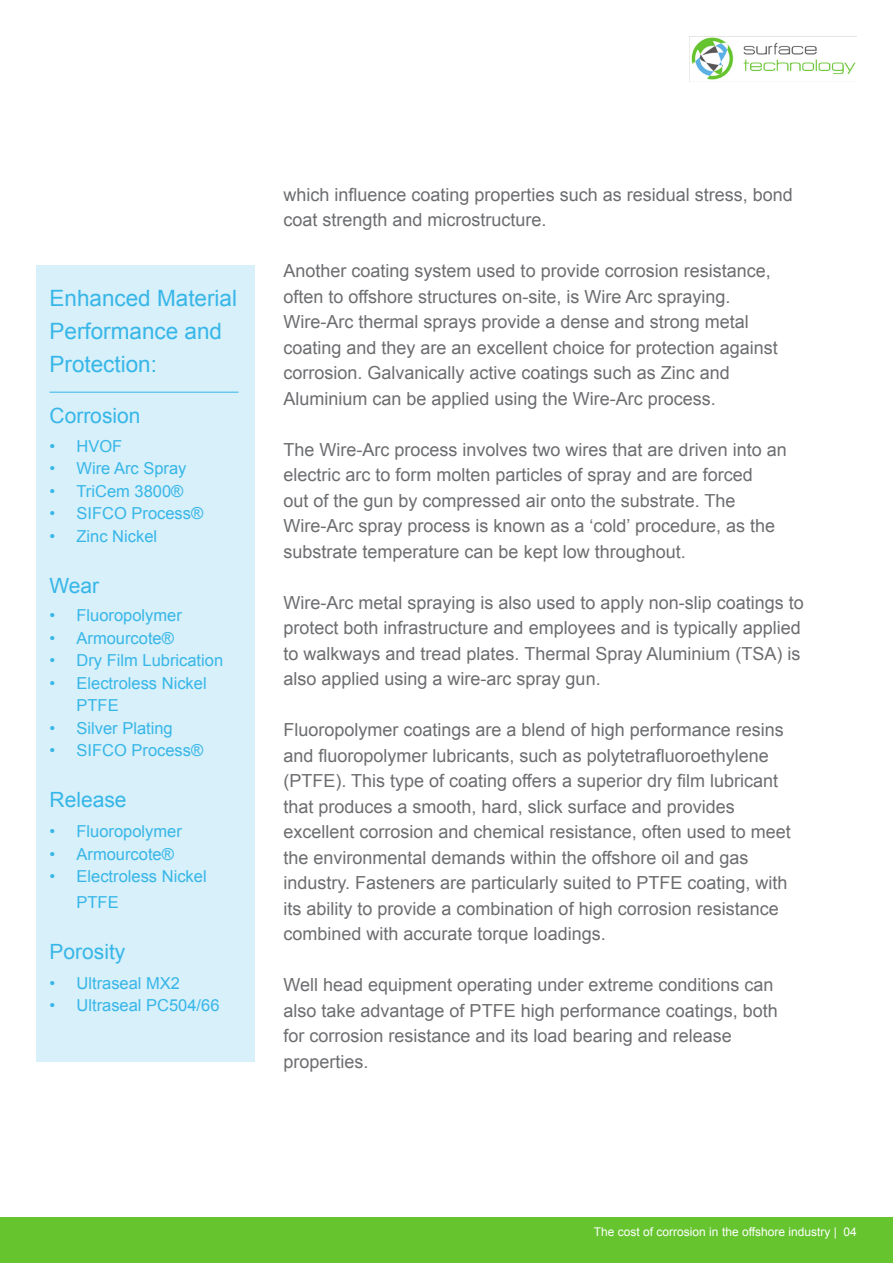
<style>
.page{position:relative;width:893px;height:1263px;background:#fff}
.page>*{position:absolute;margin:0;border:0;box-sizing:border-box;transform-origin:0 0}
.t1{font:22.5px/33px "Arial";color:#37b6e8}
.t2{font:21px "Arial";color:#37b6e8}
.t3{font:18px/25.5px "Arial";color:#6c6d70}
.t4{font:16.5px/22.5px "Arial";color:#37b6e8}
.t5{font:12px "Arial";color:#fff}
</style>
<div class="page">
<div style="left:0;top:1217px;width:893px;height:46px;background:#66c42f"></div>
<img style="left:689px;top:36px;width:168px;height:46px">
<div style="left:36px;top:266px;width:218px;height:796px;background:#d7f0fa"></div>
<hr style="left:50px;top:392px;width:188px;height:1px;background:#37b6e8">
<p class="t1" style="left:50px;top:282px;width:189px">Enhanced Material</p>
<p class="t1" style="left:50px;top:315px;width:174px">Performance and<br>Protection:</p>
<p class="t2" style="left:50px;top:402px;width:93px">Corrosion</p>
<p class="t4" style="left:50px;top:435px;width:74px">• HVOF</p>
<p class="t4" style="left:50px;top:457px;width:139px">• Wire Arc Spray</p>
<p class="t4" style="left:50px;top:480px;width:135px">• TriCem 3800®</p>
<p class="t4" style="left:50px;top:502px;width:155px">• SIFCO Process®</p>
<p class="t4" style="left:50px;top:525px;width:109px">• Zinc Nickel</p>
<p class="t2" style="left:50px;top:571px;width:51px">Wear</p>
<p class="t4" style="left:50px;top:604px;width:134px">• Fluoropolymer</p>
<p class="t4" style="left:50px;top:627px;width:126px">• Armourcote®</p>
<p class="t4" style="left:50px;top:649px;width:175px">• Dry Film Lubrication</p>
<p class="t4" style="left:76px;top:672px;width:132px;text-indent:-27px">• Electroless Nickel<br>PTFE</p>
<p class="t4" style="left:50px;top:717px;width:125px">• Silver Plating</p>
<p class="t4" style="left:50px;top:739px;width:155px">• SIFCO Process®</p>
<p class="t2" style="left:50px;top:786px;width:79px">Release</p>
<p class="t4" style="left:50px;top:820px;width:134px">• Fluoropolymer</p>
<p class="t4" style="left:50px;top:843px;width:126px">• Armourcote®</p>
<p class="t4" style="left:76px;top:864px;width:132px;line-height:25.5px;text-indent:-27px">• Electroless Nickel<br>PTFE</p>
<p class="t2" style="left:50px;top:937px;width:77px">Porosity</p>
<p class="t4" style="left:50px;top:972px;width:132px">• Ultraseal MX2</p>
<p class="t4" style="left:50px;top:994px;width:172px">• Ultraseal PC504/66</p>
<p class="t3" style="left:284px;top:182px;width:511px">which influence coating properties such as residual stress, bond coat strength and microstructure.</p>
<p class="t3" style="left:284px;top:258px;width:489px">Another coating system used to provide corrosion resistance, often to offshore structures on-site, is Wire Arc spraying.</p>
<p class="t3" style="left:284px;top:309px;width:467px">Wire-Arc thermal sprays provide a dense and strong metal</p>
<p class="t3" style="left:284px;top:335px;width:496px">coating and they are an excellent choice for protection against</p>
<p class="t3" style="left:284px;top:360px;width:448px">corrosion. Galvanically active coatings such as Zinc and</p>
<p class="t3" style="left:284px;top:386px;width:434px">Aluminium can be applied using the Wire-Arc process.</p>
<p class="t3" style="left:284px;top:437px;width:505px">The Wire-Arc process involves two wires that are driven into an electric arc to form molten particles of spray and are forced</p>
<p class="t3" style="left:284px;top:488px;width:453px">out of the gun by compressed air onto the substrate. The</p>
<p class="t3" style="left:284px;top:513px;width:493px">Wire-Arc spray process is known as a ‘cold’ procedure, as the substrate temperature can be kept low throughout.</p>
<p class="t3" style="left:284px;top:590px;width:522px">Wire-Arc metal spraying is also used to apply non-slip coatings to protect both infrastructure and employees and is typically applied to walkways and tread plates. Thermal Spray Aluminium (TSA) is also applied using a wire-arc spray gun.</p>
<p class="t3" style="left:284px;top:717px;width:502px">Fluoropolymer coatings are a blend of high performance resins and fluoropolymer lubricants, such as polytetrafluoroethylene</p>
<p class="t3" style="left:284px;top:768px;width:496px">(PTFE). This type of coating offers a superior dry film lubricant that produces a smooth, hard, slick surface and provides</p>
<p class="t3" style="left:284px;top:819px;width:509px">excellent corrosion and chemical resistance, often used to meet the environmental demands within the offshore oil and gas</p>
<p class="t3" style="left:284px;top:870px;width:505px">industry. Fasteners are particularly suited to PTFE coating, with its ability to provide a combination of high corrosion resistance</p>
<p class="t3" style="left:284px;top:921px;width:324px">combined with accurate torque loadings.</p>
<p class="t3" style="left:284px;top:972px;width:496px">Well head equipment operating under extreme conditions can also take advantage of PTFE high performance coatings, both</p>
<p class="t3" style="left:284px;top:1023px;width:450px">for corrosion resistance and its load bearing and release</p>
<p class="t3" style="left:284px;top:1049px;width:87px">properties.</p>
<p class="t5" style="left:594px;top:1223px;width:265px">The cost of corrosion in the offshore industry | 04</p>
</div>
